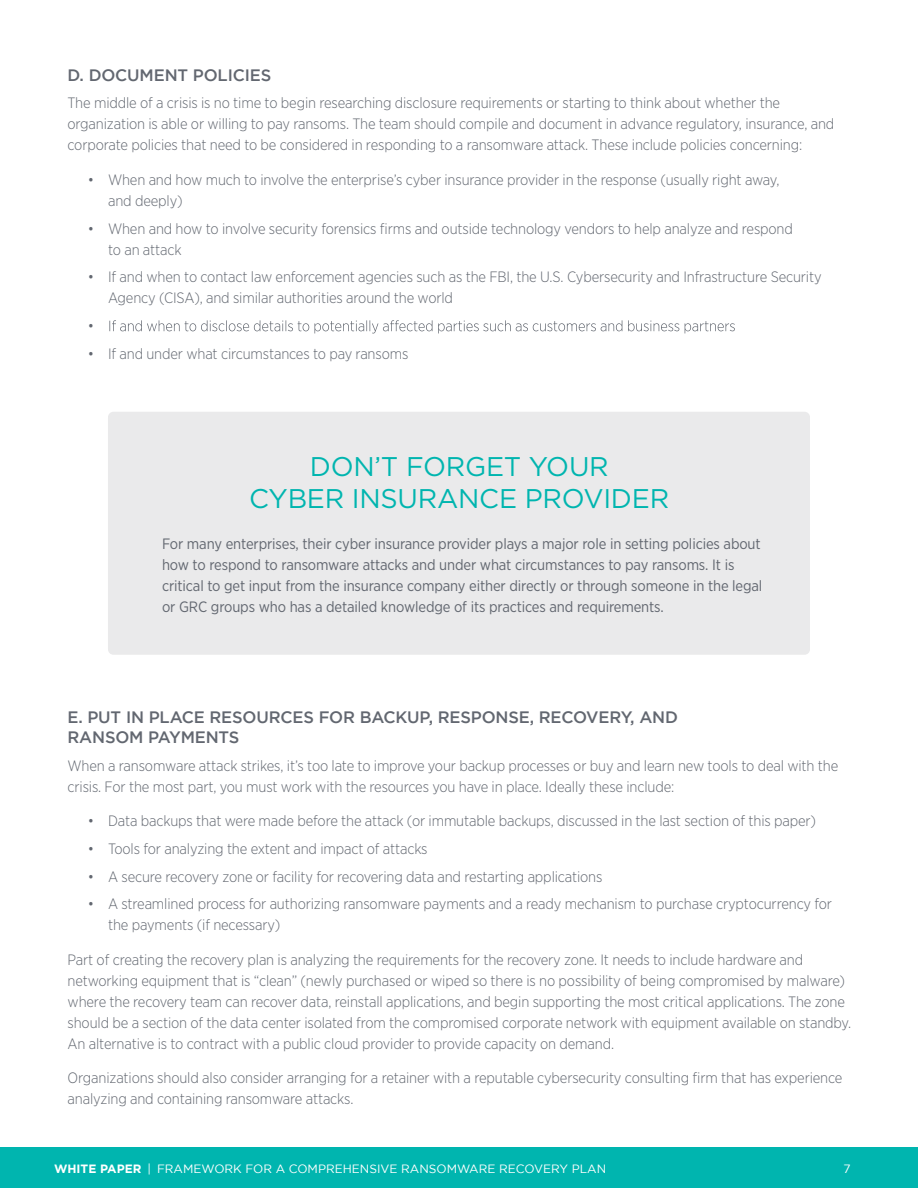
<style>
.page{position:relative;width:918px;height:1188px;background:#fff}
.page>*{position:absolute;margin:0;border:0;box-sizing:border-box;transform-origin:0 0}
.t1{font:27px/32.4px "Gotham";letter-spacing:-.01em;color:#00b5af;text-align:center}
.t2{font:500 16.5px/19.8px "Gotham";letter-spacing:-.01em;color:#626770}
.t3{font:300 15px/21px "Gotham Narrow";letter-spacing:-.01em;color:#626770}
.t4{font:15px/21px "Gotham Narrow";letter-spacing:-.01em;color:#626770}
.t5{font:12px "Gotham";color:#fff}
.s1{font-weight:700}
</style>
<div class="page">
<div style="left:0;top:1148px;width:918px;height:40px;background:#00b5af"></div>
<svg style="left:109px;top:320px;width:626px;height:13px"></svg>
<div style="left:108px;top:412px;width:702px;height:243px;background:#eaeaeb;border-radius:5px"></div>
<p class="t2" style="left:68px;top:65px;width:205px">D. DOCUMENT POLICIES</p>
<p class="t3" style="left:68px;top:92px;width:768px">The middle of a crisis is no time to begin researching disclosure requirements or starting to think about whether the organization is able or willing to pay ransoms. The team should compile and document in advance regulatory, insurance, and corporate policies that need to be considered in responding to a ransomware attack. These include policies concerning:</p>
<p class="t3" style="left:108px;top:169px;width:673px;text-indent:-20px">• When and how much to involve the enterprise’s cyber insurance provider in the response (usually right away, and deeply)</p>
<p class="t3" style="left:108px;top:218px;width:686px;text-indent:-20px">• When and how to involve security forensics firms and outside technology vendors to help analyze and respond to an attack</p>
<p class="t3" style="left:108px;top:266px;width:715px;text-indent:-20px">• If and when to contact law enforcement agencies such as the FBI, the U.S. Cybersecurity and Infrastructure Security<br>Agency (CISA), and similar authorities around the world</p>
<p class="t3" style="left:88px;top:315px;width:8px">•</p>
<p class="t3" style="left:88px;top:343px;width:322px">• If and under what circumstances to pay ransoms</p>
<h1 class="t1" style="left:249px;top:449px;width:422px">DON’T FORGET YOUR<br>CYBER INSURANCE PROVIDER</h1>
<p class="t4" style="left:162px;top:533px;width:602px">For many enterprises, their cyber insurance provider plays a major role in setting policies about how to respond to ransomware attacks and under what circumstances to pay ransoms. It is critical to get input from the insurance company either directly or through someone in the legal or GRC groups who has a detailed knowledge of its practices and requirements.</p>
<p class="t2" style="left:67px;top:707px;width:612px">E. PUT IN PLACE RESOURCES FOR BACKUP, RESPONSE, RECOVERY, AND<br>RANSOM PAYMENTS</p>
<p class="t3" style="left:68px;top:754px;width:772px">When a ransomware attack strikes, it’s too late to improve your backup processes or buy and learn new tools to deal with the crisis. For the most part, you must work with the resources you have in place. Ideally these include:</p>
<p class="t3" style="left:88px;top:810px;width:730px">• Data backups that were made before the attack (or immutable backups, discussed in the last section of this paper)</p>
<p class="t3" style="left:88px;top:838px;width:341px">• Tools for analyzing the extent and impact of attacks</p>
<p class="t3" style="left:88px;top:865px;width:516px">• A secure recovery zone or facility for recovering data and restarting applications</p>
<p class="t3" style="left:108px;top:893px;width:726px;text-indent:-20px">• A streamlined process for authorizing ransomware payments and a ready mechanism to purchase cryptocurrency for the payments (if necessary)</p>
<p class="t3" style="left:68px;top:949px;width:785px">Part of creating the recovery plan is analyzing the requirements for the recovery zone. It needs to include hardware and networking equipment that is “clean” (newly purchased or wiped so there is no possibility of being compromised by malware) where the recovery team can recover data, reinstall applications, and begin supporting the most critical applications. The zone should be a section of the data center isolated from the compromised corporate network with equipment available on standby.<br>An alternative is to contract with a public cloud provider to provide capacity on demand.</p>
<p class="t3" style="left:68px;top:1067px;width:776px">Organizations should also consider arranging for a retainer with a reputable cybersecurity consulting firm that has experience analyzing and containing ransomware attacks.</p>
<p class="t5" style="left:54px;top:1162px;width:554px"><span class="s1">WHITE PAPER</span> | FRAMEWORK FOR A COMPREHENSIVE RANSOMWARE RECOVERY PLAN</p>
<p class="t5" style="left:843px;top:1162px;width:9px">7</p>
</div>
